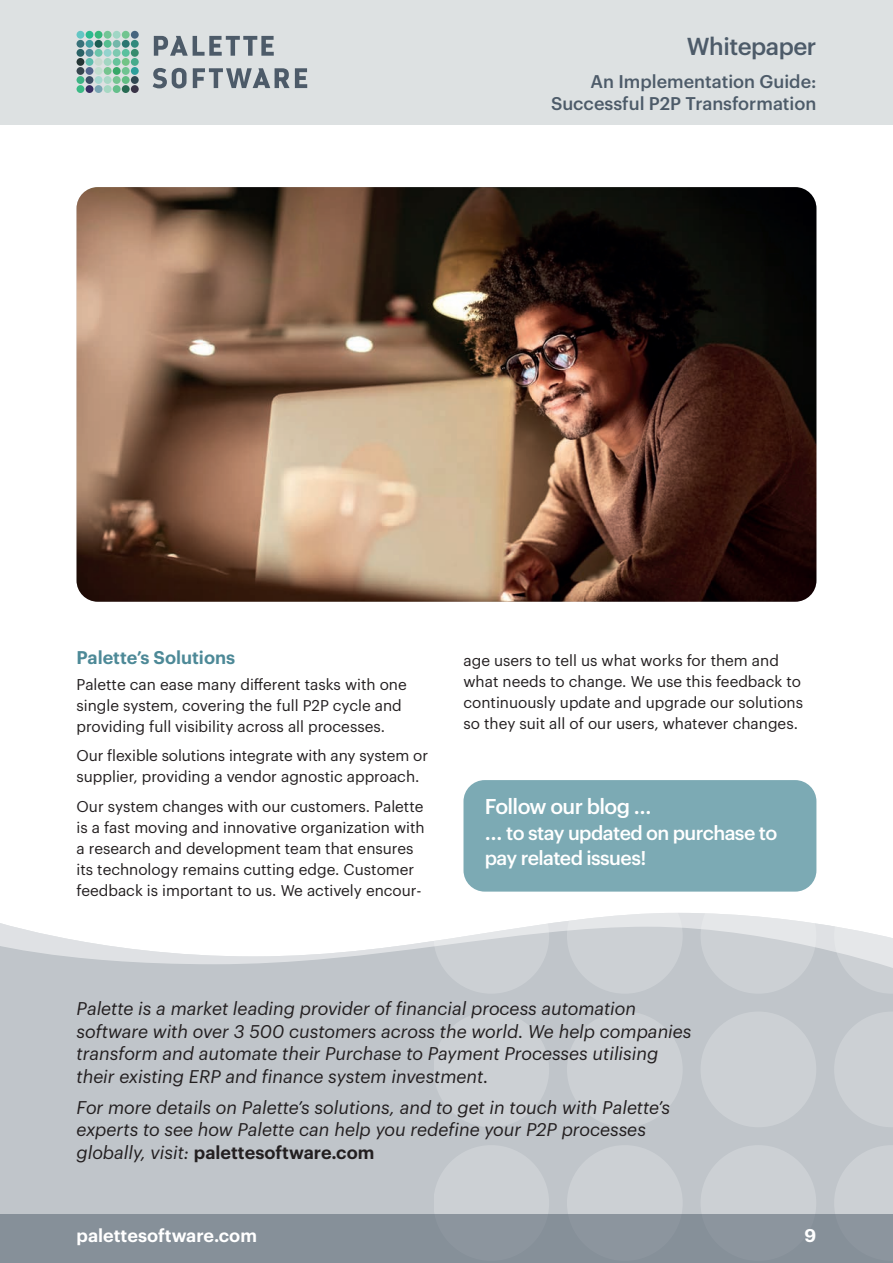
<style>
.page{position:relative;width:893px;height:1263px;background:#fff}
.page>*{position:absolute;margin:0;border:0;box-sizing:border-box;transform-origin:0 0}
.t1{font:500 24px "Graphik";letter-spacing:-.02em;color:#4d5b69}
.t2{font:500 21px "Graphik";letter-spacing:-.03em;color:#fff}
.t3{font:500 19.5px/25.5px "Graphik";letter-spacing:-.03em;color:#fff}
.t4{font:italic 18px/22.5px "Graphik";color:#231f20}
.t5{font:500 18px/21.6px "Graphik";color:#4d5b69;text-align:right}
.t6{font:600 18px "Graphik";color:#fff}
.t7{font:600 18px "Graphik";color:#4d8997}
.t8{font:15.3px/21px "Graphik";color:#231f20}
.s1{font-size:21px}
.s2{font-weight:600;font-style:normal}
</style>
<div class="page">
<div style="left:0;top:0;width:893px;height:125px;background:#dde1e2"></div>
<div style="left:77px;top:31px;width:7px;height:8px;background:#64c6c4;border-radius:50%"></div>
<div style="left:77px;top:40px;width:7px;height:8px;background:#39727a;border-radius:50%"></div>
<div style="left:77px;top:49px;width:7px;height:8px;background:#296266;border-radius:50%"></div>
<div style="left:77px;top:58px;width:7px;height:8px;background:#243534;border-radius:50%"></div>
<div style="left:77px;top:67px;width:7px;height:8px;background:#36454e;border-radius:50%"></div>
<div style="left:77px;top:76px;width:7px;height:8px;background:#3db384;border-radius:50%"></div>
<div style="left:77px;top:85px;width:7px;height:8px;background:#3bba85;border-radius:50%"></div>
<div style="left:86px;top:31px;width:7px;height:8px;background:#2cba8f;border-radius:50%"></div>
<div style="left:86px;top:40px;width:7px;height:8px;background:#409d9f;border-radius:50%"></div>
<div style="left:86px;top:49px;width:7px;height:8px;background:#4d8998;border-radius:50%"></div>
<div style="left:86px;top:58px;width:7px;height:8px;background:#5fbdae;border-radius:50%"></div>
<div style="left:86px;top:67px;width:7px;height:8px;background:#51648b;border-radius:50%"></div>
<div style="left:86px;top:76px;width:7px;height:8px;background:#3c4f66;border-radius:50%"></div>
<div style="left:86px;top:85px;width:7px;height:8px;background:#372d63;border-radius:50%"></div>
<div style="left:95px;top:31px;width:7px;height:8px;background:#37b87c;border-radius:50%"></div>
<div style="left:95px;top:40px;width:7px;height:8px;background:#1d5f53;border-radius:50%"></div>
<div style="left:95px;top:49px;width:7px;height:8px;background:#6bc4aa;border-radius:50%"></div>
<div style="left:95px;top:58px;width:7px;height:8px;background:#c9dad0;border-radius:50%"></div>
<div style="left:95px;top:67px;width:7px;height:8px;background:#c1decf;border-radius:50%"></div>
<div style="left:95px;top:76px;width:7px;height:8px;background:#a7d9d1;border-radius:50%"></div>
<div style="left:95px;top:85px;width:7px;height:8px;background:#78a5b4;border-radius:50%"></div>
<div style="left:104px;top:31px;width:8px;height:8px;background:#73c596;border-radius:50%"></div>
<div style="left:104px;top:40px;width:8px;height:8px;background:#55be8f;border-radius:50%"></div>
<div style="left:104px;top:49px;width:8px;height:8px;background:#93d3ce;border-radius:50%"></div>
<div style="left:104px;top:58px;width:8px;height:8px;background:#a2d6c2;border-radius:50%"></div>
<div style="left:104px;top:67px;width:8px;height:8px;background:#75c48f;border-radius:50%"></div>
<div style="left:104px;top:76px;width:8px;height:8px;background:#a9d8c6;border-radius:50%"></div>
<div style="left:104px;top:85px;width:8px;height:8px;background:#a6d8c3;border-radius:50%"></div>
<div style="left:113px;top:31px;width:8px;height:8px;background:#a0d6c5;border-radius:50%"></div>
<div style="left:113px;top:40px;width:8px;height:8px;background:#73b7aa;border-radius:50%"></div>
<div style="left:113px;top:49px;width:8px;height:8px;background:#7dc9b0;border-radius:50%"></div>
<div style="left:113px;top:58px;width:8px;height:8px;background:#66c39b;border-radius:50%"></div>
<div style="left:113px;top:67px;width:8px;height:8px;background:#36a767;border-radius:50%"></div>
<div style="left:113px;top:76px;width:8px;height:8px;background:#74c491;border-radius:50%"></div>
<div style="left:113px;top:85px;width:8px;height:8px;background:#64bf8b;border-radius:50%"></div>
<div style="left:122px;top:31px;width:8px;height:8px;background:#71c48f;border-radius:50%"></div>
<div style="left:122px;top:40px;width:8px;height:8px;background:#2a7570;border-radius:50%"></div>
<div style="left:122px;top:49px;width:8px;height:8px;background:#5ac09e;border-radius:50%"></div>
<div style="left:122px;top:58px;width:8px;height:8px;background:#72c386;border-radius:50%"></div>
<div style="left:122px;top:67px;width:8px;height:8px;background:#6fc391;border-radius:50%"></div>
<div style="left:122px;top:76px;width:8px;height:8px;background:#61be84;border-radius:50%"></div>
<div style="left:122px;top:85px;width:8px;height:8px;background:#276b53;border-radius:50%"></div>
<div style="left:131px;top:31px;width:8px;height:8px;background:#47657f;border-radius:50%"></div>
<div style="left:131px;top:40px;width:8px;height:8px;background:#31897d;border-radius:50%"></div>
<div style="left:131px;top:49px;width:8px;height:8px;background:#378b6d;border-radius:50%"></div>
<div style="left:131px;top:58px;width:8px;height:8px;background:#48ab8b;border-radius:50%"></div>
<div style="left:131px;top:67px;width:8px;height:8px;background:#2d9f9b;border-radius:50%"></div>
<div style="left:131px;top:76px;width:8px;height:8px;background:#314852;border-radius:50%"></div>
<div style="left:131px;top:85px;width:8px;height:8px;background:#393447;border-radius:50%"></div>
<svg style="left:154px;top:36px;width:120px;height:20px"></svg>
<svg style="left:153px;top:68px;width:34px;height:20px"></svg>
<svg style="left:193px;top:68px;width:114px;height:20px"></svg>
<div style="left:0;top:975px;width:893px;height:239px;background:#c0c5ca"></div>
<div style="left:435px;top:975px;width:114px;height:19px;background:#c8ccd1"></div>
<svg style="left:435px;top:1011px;width:114px;height:116px"></svg>
<svg style="left:435px;top:1145px;width:114px;height:69px"></svg>
<div style="left:567px;top:975px;width:116px;height:19px;background:#c5cace"></div>
<div style="left:567px;top:1011px;width:116px;height:116px;background:#ccd0d4;border-radius:50%"></div>
<div style="left:567px;top:1145px;width:116px;height:116px;background:#ccd0d4;border-radius:50%"></div>
<div style="left:700px;top:975px;width:116px;height:19px;background:#c6cacf"></div>
<div style="left:700px;top:1011px;width:116px;height:116px;background:#ccd0d4;border-radius:50%"></div>
<div style="left:700px;top:1145px;width:116px;height:116px;background:#ccd0d4;border-radius:50%"></div>
<svg style="left:834px;top:975px;width:59px;height:19px"></svg>
<svg style="left:834px;top:1011px;width:59px;height:116px"></svg>
<svg style="left:834px;top:1145px;width:59px;height:69px"></svg>
<svg style="left:0;top:913px;width:893px;height:62px"></svg>
<img style="left:77px;top:187px;width:739px;height:415px">
<div style="left:463px;top:780px;width:353px;height:112px;background:#7caab4;border-radius:21px"></div>
<div style="left:0;top:1214px;width:893px;height:49px;background:#869099"></div>
<h1 class="t1" style="left:687px;top:28px;width:131px">Whitepaper</h1>
<p class="t5" style="left:551px;top:70px;width:267px">An Implementation Guide:<br>Successful P2P Transformation</p>
<p class="t7" style="left:77px;top:644px;width:160px">Palette’s Solutions</p>
<p class="t8" style="left:77px;top:672px;width:332px">Palette can ease many different tasks with one single system, covering the full P2P cycle and providing full visibility across all processes.</p>
<p class="t8" style="left:77px;top:744px;width:353px">Our flexible solutions integrate with any system or supplier, providing a vendor agnostic approach.</p>
<p class="t8" style="left:77px;top:794px;width:350px">Our system changes with our customers. Palette is a fast moving and innovative organization with a research and development team that ensures its technology remains cutting edge. Customer feedback is important to us. We actively encour-</p>
<p class="t8" style="left:463px;top:649px;width:341px">age users to tell us what works for them and what needs to change. We use this feedback to continuously update and upgrade our solutions so they suit all of our users, whatever changes.</p>
<h2 class="t2" style="left:485px;top:790px;width:168px">Follow our blog …</h2>
<p class="t3" style="left:485px;top:818px;width:294px"><span class="s1">…</span> to stay updated on purchase to pay related issues!</p>
<p class="t4" style="left:77px;top:996px;width:617px">Palette is a market leading provider of financial process automation software with over 3 500 customers across the world. We help companies transform and automate their Purchase to Payment Processes utilising their existing ERP and finance system investment.</p>
<p class="t4" style="left:77px;top:1094px;width:595px">For more details on Palette’s solutions, and to get in touch with Palette’s experts to see how Palette can help you redefine your P2P processes globally, visit: <span class="s2">palettesoftware.com</span></p>
<p class="t6" style="left:77px;top:1221px;width:182px">palettesoftware.com</p>
<p class="t6" style="left:805px;top:1221px;width:13px">9</p>
</div>
